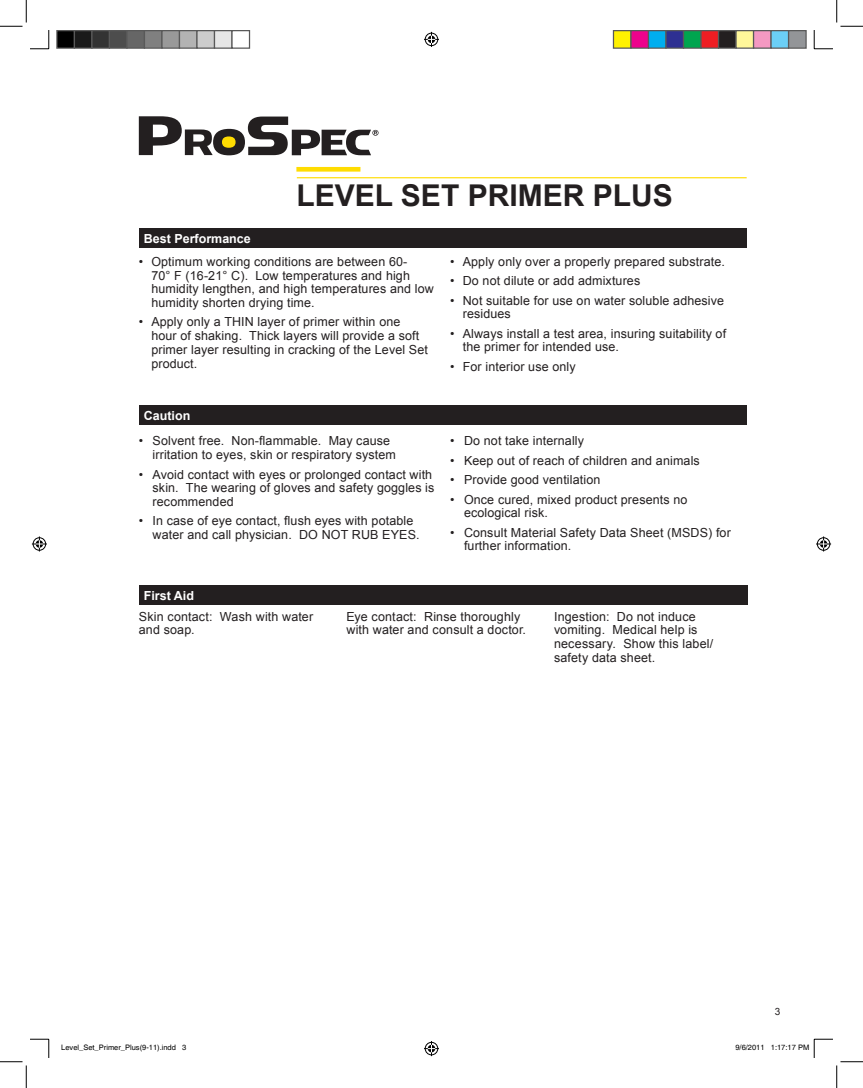
<style>
.page{position:relative;width:863px;height:1088px;background:#fff}
.page>*{position:absolute;margin:0;border:0;box-sizing:border-box;transform-origin:0 0}
.t1{font:700 30px "Arial";color:#231f20}
.t2{font:12.5px/13.8px "Arial";letter-spacing:.01em;color:#231f20}
.t3{font:700 12.5px "Arial";color:#fff}
.t4{font:10px "Arial";color:#231f20}
.t5{font:7.5px "Helvetica";color:#000}
</style>
<div class="page">
<div style="left:213px;top:129px;width:32px;height:26px;background:#231f20;border-radius:50%"></div>
<svg style="left:248px;top:116px;width:130px;height:39px"></svg>
<svg style="left:139px;top:116px;width:74px;height:39px"></svg>
<div style="left:222px;top:136px;width:13px;height:12px;background:#ffdc01;border-radius:50%"></div>
<div style="left:296px;top:167px;width:64px;height:5px;background:#ffdc01"></div>
<hr style="left:297px;top:177px;width:449px;height:1px;background:#ffdc01">
<div style="left:139px;top:229px;width:607px;height:19px;background:#231f20"></div>
<div style="left:139px;top:406px;width:607px;height:19px;background:#231f20"></div>
<div style="left:139px;top:586px;width:608px;height:19px;background:#231f20"></div>
<svg style="left:0;top:0;width:50px;height:50px"></svg>
<svg style="left:0;top:1038px;width:50px;height:50px"></svg>
<svg style="left:813px;top:0;width:49px;height:50px"></svg>
<svg style="left:424px;top:32px;width:15px;height:15px"></svg>
<svg style="left:424px;top:1041px;width:15px;height:15px"></svg>
<svg style="left:32px;top:536px;width:15px;height:15px"></svg>
<svg style="left:816px;top:536px;width:15px;height:15px"></svg>
<div style="left:57px;top:31px;width:17px;height:17px;background:#000"></div>
<div style="left:56px;top:30px;width:19px;height:19px;border:1px solid #595959"></div>
<div style="left:74px;top:31px;width:18px;height:17px;background:#1a1a1a"></div>
<div style="left:74px;top:30px;width:18px;height:19px;border:1px solid #595959"></div>
<div style="left:92px;top:31px;width:17px;height:17px;background:#333"></div>
<div style="left:91px;top:30px;width:19px;height:19px;border:1px solid #595959"></div>
<div style="left:109px;top:31px;width:18px;height:17px;background:#4d4d4d"></div>
<div style="left:109px;top:30px;width:19px;height:19px;border:1px solid #595959"></div>
<div style="left:127px;top:31px;width:17px;height:17px;background:#666"></div>
<div style="left:126px;top:30px;width:19px;height:19px;border:1px solid #595959"></div>
<div style="left:144px;top:31px;width:18px;height:17px;background:#808080"></div>
<div style="left:144px;top:30px;width:18px;height:19px;border:1px solid #595959"></div>
<div style="left:162px;top:31px;width:17px;height:17px;background:#999"></div>
<div style="left:161px;top:30px;width:19px;height:19px;border:1px solid #595959"></div>
<div style="left:179px;top:31px;width:18px;height:17px;background:#b3b3b3"></div>
<div style="left:179px;top:30px;width:19px;height:19px;border:1px solid #595959"></div>
<div style="left:197px;top:31px;width:17px;height:17px;background:#ccc"></div>
<div style="left:196px;top:30px;width:19px;height:19px;border:1px solid #595959"></div>
<div style="left:214px;top:31px;width:18px;height:17px;background:#e6e6e6"></div>
<div style="left:214px;top:30px;width:18px;height:19px;border:1px solid #595959"></div>
<div style="left:231px;top:30px;width:19px;height:19px;border:1px solid #595959"></div>
<div style="left:613px;top:31px;width:18px;height:17px;background:#fff101"></div>
<div style="left:612px;top:30px;width:19px;height:19px;border:1px solid #595959"></div>
<div style="left:631px;top:31px;width:17px;height:17px;background:#ed028c"></div>
<div style="left:630px;top:30px;width:19px;height:19px;border:1px solid #595959"></div>
<div style="left:648px;top:31px;width:18px;height:17px;background:#00aeef"></div>
<div style="left:648px;top:30px;width:18px;height:19px;border:1px solid #595959"></div>
<div style="left:666px;top:31px;width:17px;height:17px;background:#2e3092"></div>
<div style="left:665px;top:30px;width:19px;height:19px;border:1px solid #595959"></div>
<div style="left:683px;top:31px;width:18px;height:17px;background:#00a54f"></div>
<div style="left:682px;top:30px;width:19px;height:19px;border:1px solid #595959"></div>
<div style="left:701px;top:31px;width:17px;height:17px;background:#ee1d23"></div>
<div style="left:700px;top:30px;width:19px;height:19px;border:1px solid #595959"></div>
<div style="left:718px;top:31px;width:18px;height:17px;background:#231f20"></div>
<div style="left:718px;top:30px;width:18px;height:19px;border:1px solid #595959"></div>
<div style="left:736px;top:31px;width:17px;height:17px;background:#fff79a"></div>
<div style="left:735px;top:30px;width:19px;height:19px;border:1px solid #595959"></div>
<div style="left:753px;top:31px;width:18px;height:17px;background:#f499c2"></div>
<div style="left:752px;top:30px;width:19px;height:19px;border:1px solid #595959"></div>
<div style="left:771px;top:31px;width:17px;height:17px;background:#6bcff6"></div>
<div style="left:770px;top:30px;width:19px;height:19px;border:1px solid #595959"></div>
<div style="left:788px;top:31px;width:18px;height:17px;background:#939598"></div>
<div style="left:788px;top:30px;width:18px;height:19px;border:1px solid #595959"></div>
<svg style="left:813px;top:1038px;width:49px;height:50px"></svg>
<p class="t3" style="left:144px;top:230px;width:108px">Best Performance</p>
<h1 class="t1" style="left:296px;top:176px;width:378px">LEVEL SET PRIMER PLUS</h1>
<p class="t2" style="left:151px;top:255px;width:284px;text-indent:-12px">• Optimum working conditions are between 60-<br>70° F (16-21° C). Low temperatures and high humidity lengthen, and high temperatures and low humidity shorten drying time.</p>
<p class="t2" style="left:151px;top:315px;width:278px;text-indent:-12px">• Apply only a THIN layer of primer within one hour of shaking. Thick layers will provide a soft primer layer resulting in cracking of the Level Set product.</p>
<p class="t3" style="left:144px;top:407px;width:48px">Caution</p>
<p class="t2" style="left:153px;top:434px;width:245px;text-indent:-14px">• Solvent free. Non-flammable. May cause irritation to eyes, skin or respiratory system</p>
<p class="t2" style="left:153px;top:467px;width:283px;text-indent:-14px">• Avoid contact with eyes or prolonged contact with skin. The wearing of gloves and safety goggles is recommended</p>
<p class="t2" style="left:153px;top:514px;width:268px;text-indent:-14px">• In case of eye contact, flush eyes with potable water and call physician. DO NOT RUB EYES.</p>
<p class="t2" style="left:450px;top:255px;width:276px">• Apply only over a properly prepared substrate.</p>
<p class="t2" style="left:450px;top:274px;width:191px">• Do not dilute or add admixtures</p>
<p class="t2" style="left:462px;top:293px;width:263px;text-indent:-12px">• Not suitable for use on water soluble adhesive residues</p>
<p class="t2" style="left:462px;top:326px;width:265px;text-indent:-12px">• Always install a test area, insuring suitability of the primer for intended use.</p>
<p class="t2" style="left:450px;top:360px;width:127px">• For interior use only</p>
<p class="t2" style="left:450px;top:434px;width:135px">• Do not take internally</p>
<p class="t2" style="left:450px;top:453px;width:251px">• Keep out of reach of children and animals</p>
<p class="t2" style="left:450px;top:473px;width:152px">• Provide good ventilation</p>
<p class="t2" style="left:464px;top:492px;width:225px;text-indent:-14px">• Once cured, mixed product presents no ecological risk.</p>
<p class="t2" style="left:464px;top:525px;width:268px;text-indent:-14px">• Consult Material Safety Data Sheet (MSDS) for further information.</p>
<p class="t3" style="left:144px;top:587px;width:52px">First Aid</p>
<p class="t2" style="left:139px;top:609px;width:176px">Skin contact: Wash with water and soap.</p>
<p class="t2" style="left:346px;top:609px;width:181px">Eye contact: Rinse thoroughly with water and consult a doctor.</p>
<p class="t2" style="left:554px;top:609px;width:161px">Ingestion: Do not induce vomiting. Medical help is necessary. Show this label/ safety data sheet.</p>
<p class="t4" style="left:774px;top:1005px;width:7px">3</p>
<p class="t5" style="left:61px;top:1043px;width:127px">Level_Set_Primer_Plus(9-11).indd 3</p>
<p class="t5" style="left:735px;top:1043px;width:75px">9/6/2011 1:17:17 PM</p>
</div>
